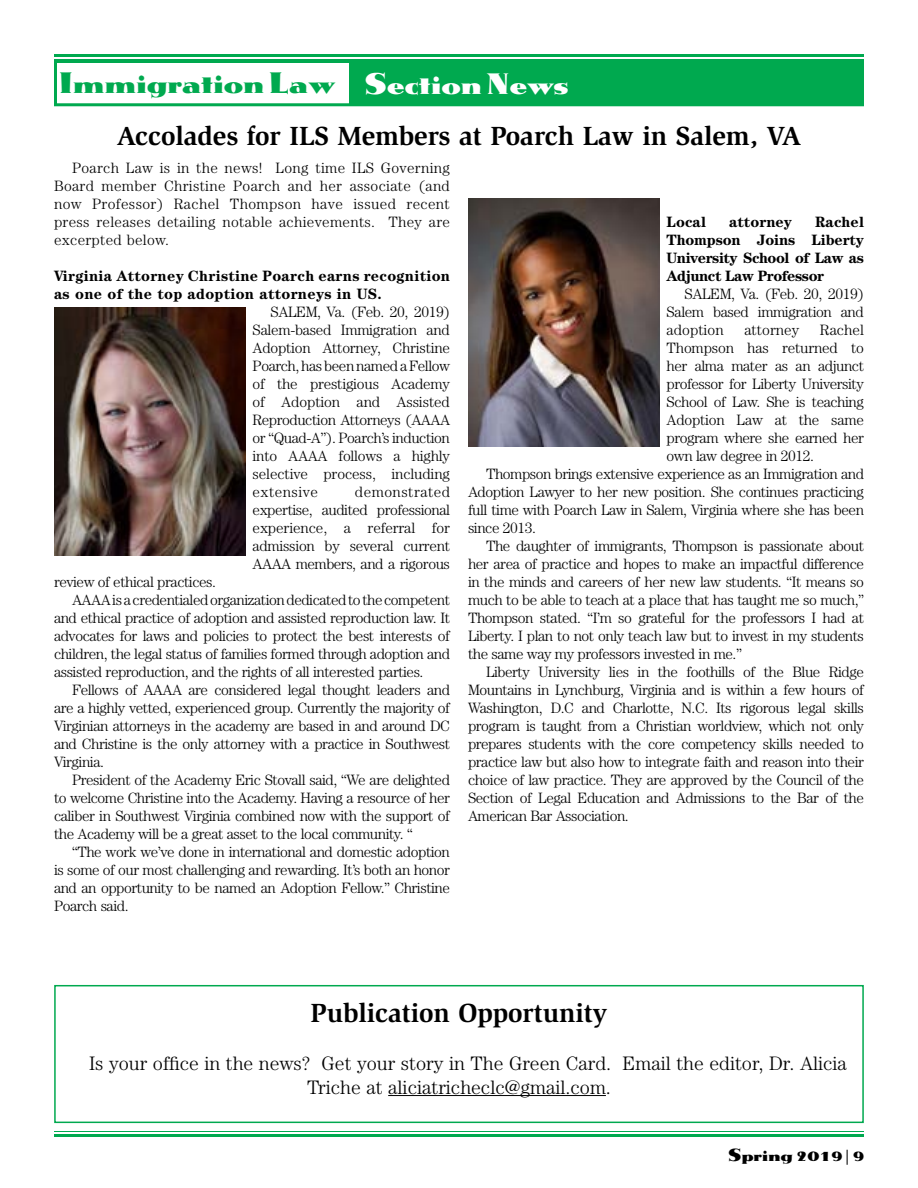
<style>
.page{position:relative;width:918px;height:1188px;background:#fff}
.page>*{position:absolute;margin:0;border:0;box-sizing:border-box;transform-origin:0 0}
.t1{font:700 27px "Slimbach";letter-spacing:-.005em;color:#000}
.t2{font:700 25.5px "OPTI Metropolis";color:#00a94f}
.t3{font:300 19.5px/23.4px "Century";color:#000}
.t4{font:300 15px/18px "Century";letter-spacing:-.03em;color:#000;text-align:justify}
.t5{font:700 15px/18px "Century";letter-spacing:.02em;color:#000}
.t6{font:300 15px "Century";letter-spacing:-.01em;color:#000}
.t7{font:700 15px "OPTI Metropolis";color:#000}
.t8{font:300 15px "Century";color:#000}
.s1{color:#fff}
.s2{font-family:"Myriad Pro";font-weight:400}
</style>
<div class="page">
<hr style="left:54px;top:1131px;width:810px;height:1px;background:#00a94f">
<hr style="left:54px;top:1134px;width:810px;height:3px;background:#00a94f">
<hr style="left:54px;top:54px;width:810px;height:3px;background:#00a94f">
<hr style="left:54px;top:59px;width:810px;height:1px;background:#00a94f">
<div style="left:54px;top:60px;width:810px;height:46px;border:3px solid #00a94f"></div>
<div style="left:350px;top:62px;width:514px;height:43px;background:#00a94f"></div>
<img style="left:54px;top:308px;width:192px;height:248px">
<img style="left:468px;top:199px;width:192px;height:248px">
<div style="left:54px;top:985px;width:810px;height:138px;border:2px solid #00a94f"></div>
<hr style="left:388px;top:1095px;width:218px;height:1px;background:#000">
<h2 class="t2" style="left:58px;top:65px;width:510px">Immigration Law <span class="s1">Section News</span></h2>
<h1 class="t1" style="left:117px;top:120px;width:686px">Accolades for ILS Members at Poarch Law in Salem, VA</h1>
<p class="t4" style="left:54px;top:158px;width:398px;text-indent:18px">Poarch Law is in the news! Long time ILS Governing Board member Christine Poarch and her associate (and now Professor) Rachel Thompson have issued recent press releases detailing notable achievements. They are excerpted below.</p>
<p class="t5" style="left:54px;top:266px;width:398px">Virginia Attorney Christine Poarch earns recognition as one of the top adoption attorneys in US.</p>
<p class="t4" style="left:253px;top:302px;width:199px;text-indent:18px">SALEM, Va. (Feb. 20, 2019)<br>Salem-based Immigration and Adoption Attorney, Christine Poarch, has been named a Fellow of the prestigious Academy of Adoption and Assisted Reproduction Attorneys (AAAA or “Quad-A”). Poarch’s induction into AAAA follows a highly selective process, including extensive</p>
<p class="t5" style="left:667px;top:212px;width:199px;text-align:justify;text-indent:148px">Rachel Thompson Joins Liberty University School of Law as Adjunct Law Professor</p>
<p class="t4" style="left:667px;top:284px;width:199px;text-indent:18px">SALEM, Va. (Feb. 20, 2019)<br>Salem based immigration and adoption</p>
<p class="t5" style="left:667px;top:212px;width:41px">Local</p>
<p class="t5" style="left:729px;top:212px;width:64px">attorney</p>
<p class="t8" style="left:744px;top:321px;width:56px">attorney</p>
<p class="t4" style="left:820px;top:320px;width:45px">Rachel</p>
<p class="t6" style="left:667px;top:339px;width:199px">Thompson has returned to</p>
<p class="t4" style="left:667px;top:356px;width:199px">her alma mater as an adjunct</p>
<p class="t4" style="left:667px;top:374px;width:199px">professor for Liberty University</p>
<p class="t4" style="left:667px;top:392px;width:199px">School of Law. She is teaching</p>
<p class="t4" style="left:667px;top:410px;width:199px">Adoption Law at the same</p>
<p class="t4" style="left:667px;top:428px;width:199px">program where she earned her</p>
<p class="t4" style="left:667px;top:446px;width:149px">own law degree in 2012.</p>
<p class="t4" style="left:486px;top:464px;width:380px">Thompson brings extensive experience as an Immigration and</p>
<p class="t4" style="left:468px;top:482px;width:397px">Adoption Lawyer to her new position. She continues practicing</p>
<p class="t4" style="left:468px;top:500px;width:398px">full time with Poarch Law in Salem, Virginia where she has been</p>
<p class="t4" style="left:468px;top:518px;width:70px">since 2013.</p>
<p class="t4" style="left:486px;top:536px;width:379px">The daughter of immigrants, Thompson is passionate about</p>
<p class="t4" style="left:468px;top:554px;width:397px">her area of practice and hopes to make an impactful difference</p>
<p class="t4" style="left:468px;top:572px;width:398px">in the minds and careers of her new law students. “It means so</p>
<p class="t4" style="left:468px;top:590px;width:397px">much to be able to teach at a place that has taught me so much,”</p>
<p class="t4" style="left:468px;top:608px;width:397px">Thompson stated. “I’m so grateful for the professors I had at</p>
<p class="t4" style="left:468px;top:626px;width:398px">Liberty. I plan to not only teach law but to invest in my students</p>
<p class="t4" style="left:468px;top:644px;width:275px">the same way my professors invested in me.”</p>
<p class="t4" style="left:486px;top:662px;width:379px">Liberty University lies in the foothills of the Blue Ridge</p>
<p class="t4" style="left:468px;top:680px;width:398px">Mountains in Lynchburg, Virginia and is within a few hours of</p>
<p class="t4" style="left:468px;top:698px;width:398px">Washington, D.C and Charlotte, N.C. Its rigorous legal skills</p>
<p class="t4" style="left:468px;top:716px;width:397px">program is taught from a Christian worldview, which not only</p>
<p class="t4" style="left:468px;top:734px;width:397px">prepares students with the core competency skills needed to</p>
<p class="t4" style="left:468px;top:752px;width:397px">practice law but also how to integrate faith and reason into their</p>
<p class="t4" style="left:468px;top:770px;width:397px">choice of law practice. They are approved by the Council of the</p>
<p class="t4" style="left:468px;top:788px;width:397px">Section of Legal Education and Admissions to the Bar of the</p>
<p class="t4" style="left:468px;top:806px;width:162px">American Bar Association.</p>
<p class="t4" style="left:253px;top:482px;width:199px;text-indent:102px">demonstrated expertise, audited professional experience, a referral for admission by several current AAAA members, and a rigorous</p>
<p class="t4" style="left:54px;top:572px;width:164px">review of ethical practices.</p>
<p class="t4" style="left:72px;top:590px;width:380px">AAAA is a credentialed organization dedicated to the competent</p>
<p class="t4" style="left:54px;top:608px;width:397px">and ethical practice of adoption and assisted reproduction law. It</p>
<p class="t4" style="left:54px;top:626px;width:397px">advocates for laws and policies to protect the best interests of</p>
<p class="t4" style="left:54px;top:644px;width:398px">children, the legal status of families formed through adoption and</p>
<p class="t4" style="left:54px;top:662px;width:371px">assisted reproduction, and the rights of all interested parties.</p>
<p class="t4" style="left:72px;top:680px;width:380px">Fellows of AAAA are considered legal thought leaders and</p>
<p class="t4" style="left:54px;top:698px;width:398px">are a highly vetted, experienced group. Currently the majority of</p>
<p class="t4" style="left:54px;top:716px;width:398px">Virginian attorneys in the academy are based in and around DC</p>
<p class="t4" style="left:54px;top:734px;width:397px">and Christine is the only attorney with a practice in Southwest</p>
<p class="t4" style="left:54px;top:752px;width:52px">Virginia.</p>
<p class="t4" style="left:72px;top:770px;width:380px">President of the Academy Eric Stovall said, “We are delighted</p>
<p class="t4" style="left:54px;top:788px;width:398px">to welcome Christine into the Academy. Having a resource of her</p>
<p class="t4" style="left:54px;top:806px;width:398px">caliber in Southwest Virginia combined now with the support of</p>
<p class="t4" style="left:54px;top:824px;width:360px">the Academy will be a great asset to the local community. “</p>
<p class="t4" style="left:72px;top:842px;width:379px">“The work we’ve done in international and domestic adoption</p>
<p class="t4" style="left:54px;top:860px;width:397px">is some of our most challenging and rewarding. It’s both an honor</p>
<p class="t4" style="left:54px;top:878px;width:398px">and an opportunity to be named an Adoption Fellow.” Christine</p>
<p class="t4" style="left:54px;top:896px;width:76px">Poarch said.</p>
<h1 class="t1" style="left:310px;top:997px;width:299px">Publication Opportunity</h1>
<h3 class="t3" style="left:307px;top:1052px;width:541px;text-indent:-218px">Is your office in the news? Get your story in The Green Card. Email the editor, Dr. Alicia<br>Triche at aliciatricheclc@gmail.com.</h3>
<p class="t7" style="left:728px;top:1145px;width:138px">Spring 2019 <span class="s2">|</span> 9</p>
</div>
